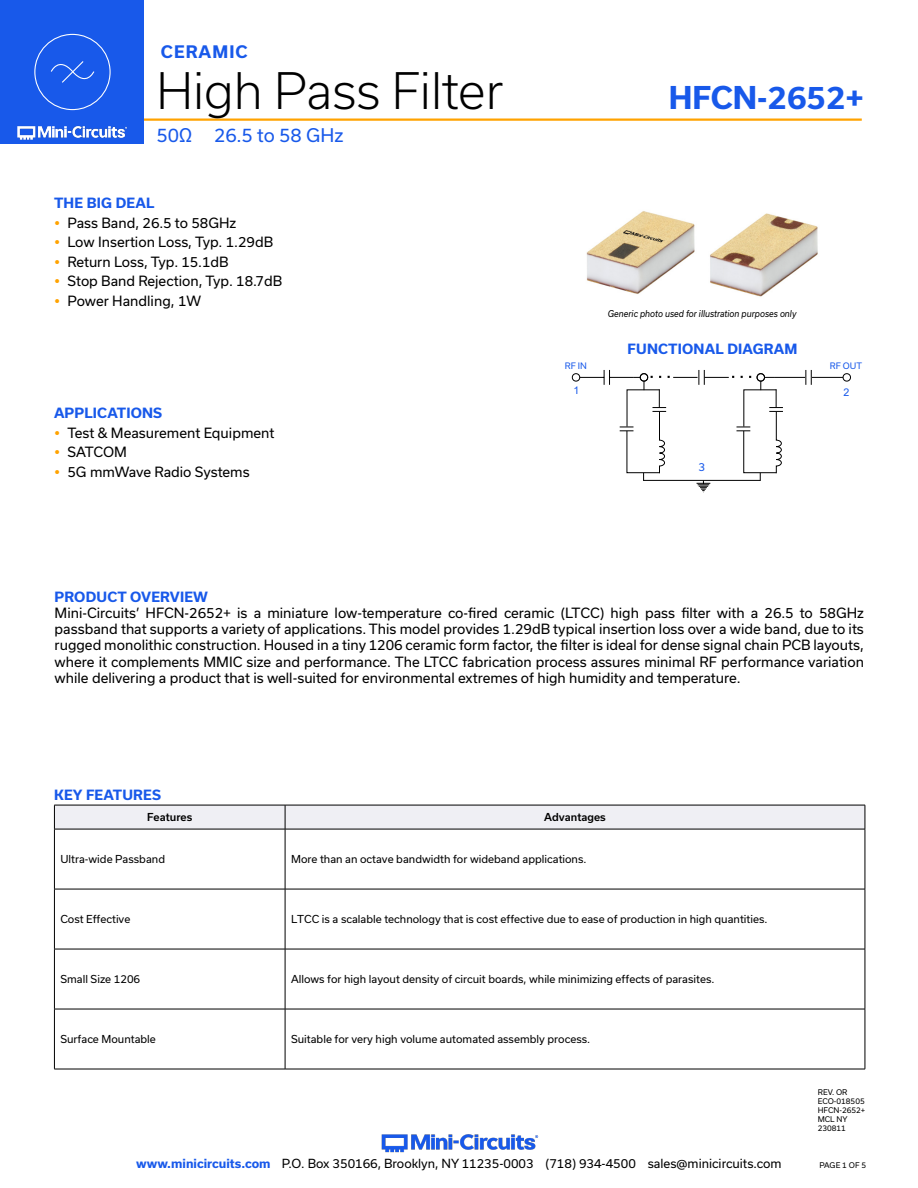
<style>
.page{position:relative;width:918px;height:1188px;background:#fff}
.page>*{position:absolute;margin:0;border:0;box-sizing:border-box;transform-origin:0 0}
.t1{font:300 48px "Usual";color:#000}
.t2{font:700 30px "Usual";color:#1859ea}
.t3{font:18px "Usual";color:#1859ea}
.t4{font:700 16.5px "Usual";letter-spacing:.065em;color:#1859ea}
.Regular_Copy{font:13.5px/16.2px "Usual";color:#000;text-align:justify}
.Blue_Headers{font:700 13.5px "Usual";letter-spacing:.015em;color:#1859ea}
.t5{font:12px "Usual";color:#000}
.t6{font:10.65px "Arial";color:#1859ea}
.t7{font:10.65px "Usual";color:#1859ea}
.Table_Body_Left_Just{font:10.5px "Usual";color:#000}
.Table_Header_Center{font:500 10.5px "Usual";color:#000}
.Generic_photo_discla{font:italic 9px "Usual";color:#000;scale:.9 1}
.t8{font:8.55px "Usual";color:#1859ea}
.Revision{font:7.5px "Usual";color:#000}
.s1{font-weight:700;color:#1859ea}
</style>
<div class="page">
<img style="left:381px;top:1134px;width:158px;height:19px">
<hr style="left:129px;top:118px;width:733px;height:3px;background:#ffa300">
<div style="left:0;top:0;width:144px;height:144px;background:#1859ea"></div>
<img style="left:17px;top:120px;width:128px;height:20px">
<svg style="left:54px;top:805px;width:812px;height:24px"></svg>
<hr style="left:54px;top:829px;width:231px;height:1px;background:#000">
<hr style="left:54px;top:829px;width:1px;height:60px;background:#000">
<hr style="left:285px;top:829px;width:580px;height:1px;background:#000">
<hr style="left:285px;top:829px;width:1px;height:60px;background:#000">
<hr style="left:865px;top:829px;width:1px;height:60px;background:#000">
<hr style="left:54px;top:889px;width:231px;height:1px;background:#000">
<hr style="left:54px;top:889px;width:1px;height:60px;background:#000">
<hr style="left:285px;top:889px;width:580px;height:1px;background:#000">
<hr style="left:285px;top:889px;width:1px;height:60px;background:#000">
<hr style="left:865px;top:889px;width:1px;height:60px;background:#000">
<hr style="left:54px;top:949px;width:231px;height:1px;background:#000">
<hr style="left:54px;top:949px;width:1px;height:60px;background:#000">
<hr style="left:285px;top:949px;width:580px;height:1px;background:#000">
<hr style="left:285px;top:949px;width:1px;height:60px;background:#000">
<hr style="left:865px;top:949px;width:1px;height:60px;background:#000">
<hr style="left:54px;top:1009px;width:231px;height:1px;background:#000">
<hr style="left:54px;top:1009px;width:1px;height:60px;background:#000">
<hr style="left:285px;top:1009px;width:580px;height:1px;background:#000">
<hr style="left:285px;top:1009px;width:1px;height:60px;background:#000">
<hr style="left:865px;top:1009px;width:1px;height:60px;background:#000">
<hr style="left:54px;top:1069px;width:231px;height:1px;background:#000">
<hr style="left:285px;top:1069px;width:580px;height:1px;background:#000">
<img style="left:586px;top:211px;width:232px;height:86px">
<hr style="left:774px;top:377px;width:31px;height:1px;background:#000">
<hr style="left:812px;top:377px;width:31px;height:1px;background:#000">
<svg style="left:842px;top:373px;width:9px;height:9px"></svg>
<svg style="left:805px;top:370px;width:7px;height:15px"></svg>
<svg style="left:571px;top:370px;width:212px;height:123px"></svg>
<div style="left:34px;top:34px;width:77px;height:76px;border:1px solid #fff;border-radius:50%"></div>
<svg style="left:50px;top:61px;width:45px;height:22px"></svg>
<p class="t4" style="left:161px;top:42px;width:88px">CERAMIC</p>
<h1 class="t1" style="left:156px;top:63px;width:348px">High Pass Filter</h1>
<h3 class="t3" style="left:156px;top:125px;width:189px">50Ω 26.5 to 58 GHz</h3>
<p class="Blue_Headers" style="left:54px;top:195px;width:102px">THE BIG DEAL</p>
<p class="Regular_Copy" style="left:68px;top:214px;width:170px">Pass Band, 26.5 to 58GHz</p>
<p class="Regular_Copy" style="left:68px;top:234px;width:207px">Low Insertion Loss, Typ. 1.29dB</p>
<p class="Regular_Copy" style="left:68px;top:253px;width:163px">Return Loss, Typ. 15.1dB</p>
<p class="Regular_Copy" style="left:68px;top:273px;width:216px">Stop Band Rejection, Typ. 18.7dB</p>
<p class="Regular_Copy" style="left:68px;top:292px;width:135px">Power Handling, 1W</p>
<p class="Blue_Headers" style="left:54px;top:405px;width:110px">APPLICATIONS</p>
<p class="Regular_Copy" style="left:68px;top:424px;width:208px">Test &amp; Measurement Equipment</p>
<p class="Regular_Copy" style="left:68px;top:444px;width:61px">SATCOM</p>
<p class="Regular_Copy" style="left:68px;top:463px;width:184px">5G mmWave Radio Systems</p>
<h2 class="t2" style="left:669px;top:80px;width:197px">HFCN-2652+</h2>
<p class="Generic_photo_discla" style="left:608px;top:308px;width:211px">Generic photo used for illustration purposes only</p>
<p class="Blue_Headers" style="left:628px;top:341px;width:171px">FUNCTIONAL DIAGRAM</p>
<p class="t8" style="left:565px;top:361px;width:24px">RF IN</p>
<p class="t8" style="left:830px;top:361px;width:34px">RF OUT</p>
<p class="t6" style="left:573px;top:383px;width:7px">1</p>
<p class="t6" style="left:843px;top:385px;width:7px">2</p>
<p class="t7" style="left:698px;top:461px;width:8px">3</p>
<p class="Blue_Headers" style="left:55px;top:589px;width:155px">PRODUCT OVERVIEW</p>
<p class="Regular_Copy" style="left:55px;top:605px;width:811px">Mini-Circuits’ HFCN-2652+ is a miniature low-temperature co-fired ceramic (LTCC) high pass filter with a 26.5 to 58GHz passband that supports a variety of applications. This model provides 1.29dB typical insertion loss over a wide band, due to its rugged monolithic construction. Housed in a tiny 1206 ceramic form factor, the filter is ideal for dense signal chain PCB layouts, where it complements MMIC size and performance. The LTCC fabrication process assures minimal RF performance variation while delivering a product that is well-suited for environmental extremes of high humidity and temperature.</p>
<p class="Blue_Headers" style="left:54px;top:787px;width:108px">KEY FEATURES</p>
<p class="Table_Header_Center" style="left:147px;top:811px;width:47px">Features</p>
<p class="Table_Header_Center" style="left:544px;top:811px;width:63px">Advantages</p>
<p class="Table_Body_Left_Just" style="left:60px;top:853px;width:106px">Ultra-wide Passband</p>
<p class="Table_Body_Left_Just" style="left:291px;top:853px;width:297px">More than an octave bandwidth for wideband applications.</p>
<p class="Table_Body_Left_Just" style="left:60px;top:913px;width:72px">Cost Effective</p>
<p class="Table_Body_Left_Just" style="left:291px;top:913px;width:478px">LTCC is a scalable technology that is cost effective due to ease of production in high quantities.</p>
<p class="Table_Body_Left_Just" style="left:60px;top:973px;width:81px">Small Size 1206</p>
<p class="Table_Body_Left_Just" style="left:291px;top:973px;width:425px">Allows for high layout density of circuit boards, while minimizing effects of parasites.</p>
<p class="Table_Body_Left_Just" style="left:60px;top:1033px;width:97px">Surface Mountable</p>
<p class="Table_Body_Left_Just" style="left:291px;top:1033px;width:301px">Suitable for very high volume automated assembly process.</p>
<p class="Revision" style="left:818px;top:1087px;width:31px">REV. OR</p>
<p class="Revision" style="left:818px;top:1096px;width:48px">ECO-018505</p>
<p class="Revision" style="left:818px;top:1105px;width:49px">HFCN-2652+</p>
<p class="Revision" style="left:818px;top:1114px;width:31px">MCL NY</p>
<p class="Revision" style="left:818px;top:1123px;width:30px">230811</p>
<p class="t5" style="left:136px;top:1157px;width:647px"><span class="s1">www.minicircuits.com</span> P.O. Box 350166, Brooklyn, NY 11235-0003 (718) 934-4500 sales@minicircuits.com</p>
<p class="Revision" style="left:819px;top:1161px;width:48px">PAGE 1 OF 5</p>
</div>
